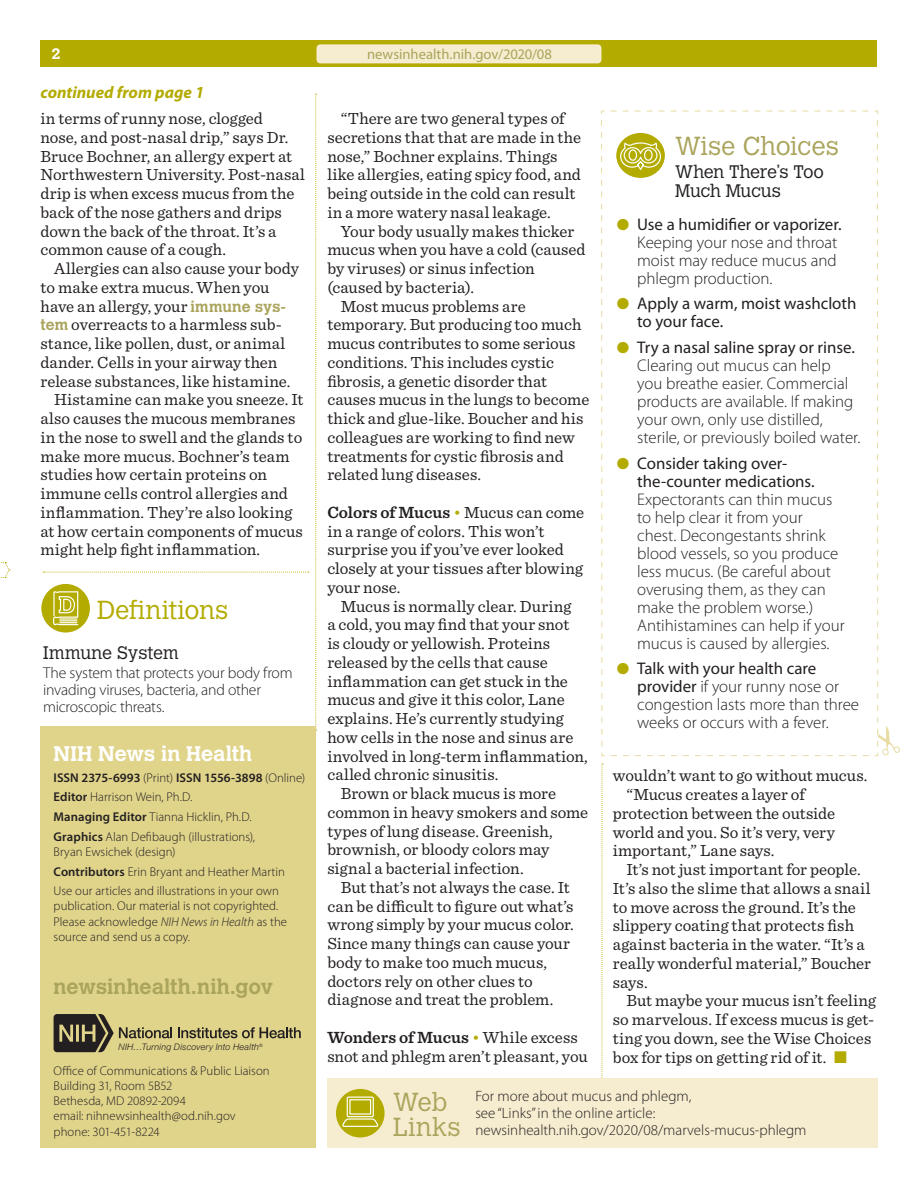
<style>
.page{position:relative;width:918px;height:1188px;background:#fff}
.page>*{position:absolute;margin:0;border:0;box-sizing:border-box;transform-origin:0 0}
.t1{font:300 25.8px/25.5px "Calvert MT Std";color:#aaa45c}
.t2{font:300 25.8px "Calvert MT Std";letter-spacing:.005em;color:#b3ab00}
.t3{font:700 21px "Calvert MT Std";color:#aaa45c}
.t4{font:700 21px "Calvert MT Std";letter-spacing:.005em;color:#fff}
.NewsIH_Body{font:300 18px/18.8px "Calvert MT Std";letter-spacing:-.015em;color:#231f20}
.NewsIH_Body-2{font:16.8px/18.8px "Sentinel";color:#231f20}
.t5{font:300 16.8px/18px "Myriad Pro";color:#231f20}
.t6{font:16.8px/18px "Myriad Pro";color:#231f20}
.t7{font:italic 700 16.8px "Myriad Pro";color:#b3ab00}
.NewsIH_Body-3{font:300 15.75px/16.8px "Myriad Pro";letter-spacing:-.015em;color:#231f20}
.t8{font:300 15px/17px "Myriad Pro";color:#231f20}
.t9{font:700 15px "Calvert MT Std";color:#fff}
.NewsIH_Body_First{font:14.7px "Myriad Pro";color:#aaa45c}
.t10{font:300 12.75px/15.3px "Myriad Pro";color:#231f20}
.t11{font:600 12.75px "Myriad Pro";color:#231f20}
.t12{font:italic 300 9px "Helvetica Neue LT Std";letter-spacing:.02em;color:#231f20}
.s1{font-family:"Calvert MT Std";font-weight:700;font-size:15.3px;color:#aaa45c}
.s2{font-weight:300}
.s3{font-weight:600}
.s4{font-style:italic}
.s5{color:#b3ab00}
.s6{font-weight:400}
</style>
<div class="page">
<div style="left:40px;top:40px;width:838px;height:28px;background:#b3ab00"></div>
<svg style="left:0;top:562px;width:10px;height:16px"></svg>
<svg style="left:602px;top:763px;width:1px;height:315px"></svg>
<div style="left:317px;top:44px;width:284px;height:19px;background:#f6edd0;border-radius:4px"></div>
<div style="left:327px;top:1078px;width:551px;height:70px;background:#f6edd0"></div>
<div style="left:336px;top:1089px;width:49px;height:49px;background:#b3ab00;border-radius:50%"></div>
<svg style="left:342px;top:1096px;width:37px;height:31px"></svg>
<div style="left:349px;top:1099px;width:22px;height:16px;border:1px solid #fff"></div>
<svg style="left:315px;top:94px;width:2px;height:637px"></svg>
<div style="left:40px;top:726px;width:276px;height:422px;background:#e0d48b"></div>
<svg style="left:178px;top:1027px;width:123px;height:11px"></svg>
<svg style="left:54px;top:1014px;width:118px;height:38px"></svg>
<svg style="left:601px;top:110px;width:277px;height:646px"></svg>
<svg style="left:608px;top:111px;width:292px;height:645px"></svg>
<div style="left:41px;top:584px;width:49px;height:49px;background:#b3ab00;border-radius:50%"></div>
<svg style="left:53px;top:591px;width:26px;height:35px"></svg>
<svg style="left:43px;top:572px;width:266px;height:1px"></svg>
<p class="t9" style="left:52px;top:44px;width:11px">2</p>
<p class="t7" style="left:40px;top:83px;width:165px">continued from page 1</p>
<p class="NewsIH_Body-2" style="left:40px;top:108px;width:266px">in terms of runny nose, clogged<br>nose, and post-nasal drip,” says Dr.<br>Bruce Bochner, an allergy expert at Northwestern University. Post-nasal drip is when excess mucus from the back of the nose gathers and drips down the back of the throat. It’s a common cause of a cough.</p>
<p class="NewsIH_Body-2" style="left:40px;top:258px;width:260px;text-indent:14px">Allergies can also cause your body to make extra mucus. When you have an allergy, your <span class="s1">immune sys&shy;tem</span> overreacts to a harmless sub&shy;stance, like pollen, dust, or animal dander. Cells in your airway then release substances, like histamine.</p>
<p class="NewsIH_Body-2" style="left:40px;top:389px;width:264px;text-indent:14px">Histamine can make you sneeze. It also causes the mucous membranes in the nose to swell and the glands to make more mucus. Bochner’s team studies how certain proteins on immune cells control allergies and inflammation. They’re also looking at how certain components of mucus might help fight inflammation.</p>
<p class="t2" style="left:97px;top:595px;width:133px">Definitions</p>
<p class="NewsIH_Body" style="left:43px;top:644px;width:137px">Immune System</p>
<p class="NewsIH_Body-3" style="left:43px;top:665px;width:251px">The system that protects your body from invading viruses, bacteria, and other microscopic threats.</p>
<p class="t4" style="left:54px;top:740px;width:200px">NIH News in Health</p>
<p class="t11" style="left:54px;top:770px;width:253px">ISSN 2375-6993 <span class="s2">(Print)</span> ISSN 1556-3898 <span class="s2">(Online)</span></p>
<p class="t10" style="left:54px;top:790px;width:140px"><span class="s3">Editor</span> Harrison Wein, Ph.D.</p>
<p class="t10" style="left:54px;top:809px;width:200px"><span class="s3">Managing Editor</span> Tianna Hicklin, Ph.D.</p>
<p class="t10" style="left:54px;top:829px;width:203px"><span class="s3">Graphics</span> Alan Defibaugh (illustrations),<br>Bryan Ewsichek (design)</p>
<p class="t10" style="left:54px;top:864px;width:233px"><span class="s3">Contributors</span> Erin Bryant and Heather Martin</p>
<p class="t10" style="left:54px;top:883px;width:235px">Use our articles and illustrations in your own publication. Our material is not copyrighted.<br>Please acknowledge <span class="s4">NIH News in Health</span> as the source and send us a copy.</p>
<p class="t3" style="left:54px;top:973px;width:221px">newsinhealth.nih.gov</p>
<p class="t12" style="left:119px;top:1042px;width:146px">NIH…Turning Discovery Into Health<sup>®</sup></p>
<p class="t10" style="left:54px;top:1063px;width:218px">Office of Communications &amp; Public Liaison<br>Building 31, Room 5B52<br>Bethesda, MD 20892-2094<br>email: nihnewsinhealth@od.nih.gov phone: 301-451-8224</p>
<p class="NewsIH_Body_First" style="left:367px;top:46px;width:187px">newsinhealth.nih.gov/2020/08</p>
<p class="NewsIH_Body-2" style="left:327px;top:108px;width:255px;text-indent:14px">“There are two general types of secretions that that are made in the nose,” Bochner explains. Things like allergies, eating spicy food, and being outside in the cold can result in a more watery nasal leakage.</p>
<p class="NewsIH_Body-2" style="left:327px;top:221px;width:260px;text-indent:14px">Your body usually makes thicker mucus when you have a cold (caused by viruses) or sinus infection (caused by bacteria).</p>
<p class="NewsIH_Body-2" style="left:327px;top:296px;width:264px;text-indent:14px">Most mucus problems are temporary. But producing too much mucus contributes to some serious conditions. This includes cystic fibrosis, a genetic disorder that causes mucus in the lungs to become thick and glue-like. Boucher and his colleagues are working to find new treatments for cystic fibrosis and related lung diseases.</p>
<p class="NewsIH_Body-2" style="left:327px;top:502px;width:258px"><span class="s3">Colors of Mucus</span> <span class="s5">•</span> Mucus can come in a range of colors. This won’t surprise you if you’ve ever looked closely at your tissues after blowing your nose.</p>
<p class="NewsIH_Body-2" style="left:327px;top:596px;width:262px;text-indent:14px">Mucus is normally clear. During<br>a cold, you may find that your snot<br>is cloudy or yellowish. Proteins released by the cells that cause inflammation can get stuck in the mucus and give it this color, Lane explains. He’s currently studying how cells in the nose and sinus are involved in long-term inflammation, called chronic sinusitis.</p>
<p class="NewsIH_Body-2" style="left:327px;top:783px;width:262px;text-indent:14px">Brown or black mucus is more common in heavy smokers and some types of lung disease. Greenish, brownish, or bloody colors may signal a bacterial infection.</p>
<p class="NewsIH_Body-2" style="left:327px;top:877px;width:248px;text-indent:14px">But that’s not always the case. It can be difficult to figure out what’s wrong simply by your mucus color.<br>Since many things can cause your body to make too much mucus, doctors rely on other clues to diagnose and treat the problem.</p>
<p class="NewsIH_Body-2" style="left:327px;top:1027px;width:262px"><span class="s3">Wonders of Mucus</span> <span class="s5">•</span> While excess snot and phlegm aren’t pleasant, you</p>
<p class="t1" style="left:675px;top:134px;width:165px">Wise Choices</p>
<p class="NewsIH_Body" style="left:675px;top:163px;width:150px">When There’s Too<br>Much Mucus</p>
<p class="t5" style="left:637px;top:216px;width:206px;text-indent:-20px"><span class="s5">●</span> <span class="s6">Use a humidifier or vaporizer.<br></span>Keeping your nose and throat moist may reduce mucus and phlegm production.</p>
<p class="t6" style="left:637px;top:295px;width:221px;text-indent:-20px"><span class="s5">●</span> Apply a warm, moist washcloth to your face.</p>
<p class="t5" style="left:637px;top:339px;width:225px;text-indent:-20px"><span class="s5">●</span> <span class="s6">Try a nasal saline spray or rinse.<br></span>Clearing out mucus can help<br>you breathe easier. Commercial products are available. If making your own, only use distilled, sterile, or previously boiled water.</p>
<p class="t5" style="left:637px;top:454px;width:209px;text-indent:-20px"><span class="s5">●</span> <span class="s6">Consider taking over&shy;the-counter medications.<br></span>Expectorants can thin mucus to help clear it from your chest. Decongestants shrink blood vessels, so you produce less mucus. (Be careful about overusing them, as they can make the problem worse.)<br>Antihistamines can help if your mucus is caused by allergies.</p>
<p class="t5" style="left:637px;top:660px;width:223px;text-indent:-20px"><span class="s5">●</span> <span class="s6">Talk with your health care provider</span> if your runny nose or congestion lasts more than three weeks or occurs with a fever.</p>
<p class="NewsIH_Body-2" style="left:613px;top:765px;width:256px">wouldn’t want to go without mucus.</p>
<p class="NewsIH_Body-2" style="left:613px;top:784px;width:224px;text-indent:14px">“Mucus creates a layer of protection between the outside world and you. So it’s very, very important,” Lane says.</p>
<p class="NewsIH_Body-2" style="left:613px;top:859px;width:260px;text-indent:14px">It’s not just important for people.<br>It’s also the slime that allows a snail to move across the ground. It’s the slippery coating that protects fish against bacteria in the water. “It’s a really wonderful material,” Boucher says.</p>
<p class="NewsIH_Body-2" style="left:613px;top:990px;width:265px;text-indent:14px">But maybe your mucus isn’t feeling so marvelous. If excess mucus is get&shy;ting you down, see the Wise Choices box for tips on getting rid of it. <span class="s5">■</span></p>
<p class="t1" style="left:393px;top:1090px;width:69px">Web<br>Links</p>
<p class="t8" style="left:475px;top:1088px;width:217px">For more about mucus and phlegm, see “Links” in the online article:</p>
<p class="t8" style="left:475px;top:1122px;width:333px">newsinhealth.nih.gov/2020/08/marvels-mucus-phlegm</p>
</div>
